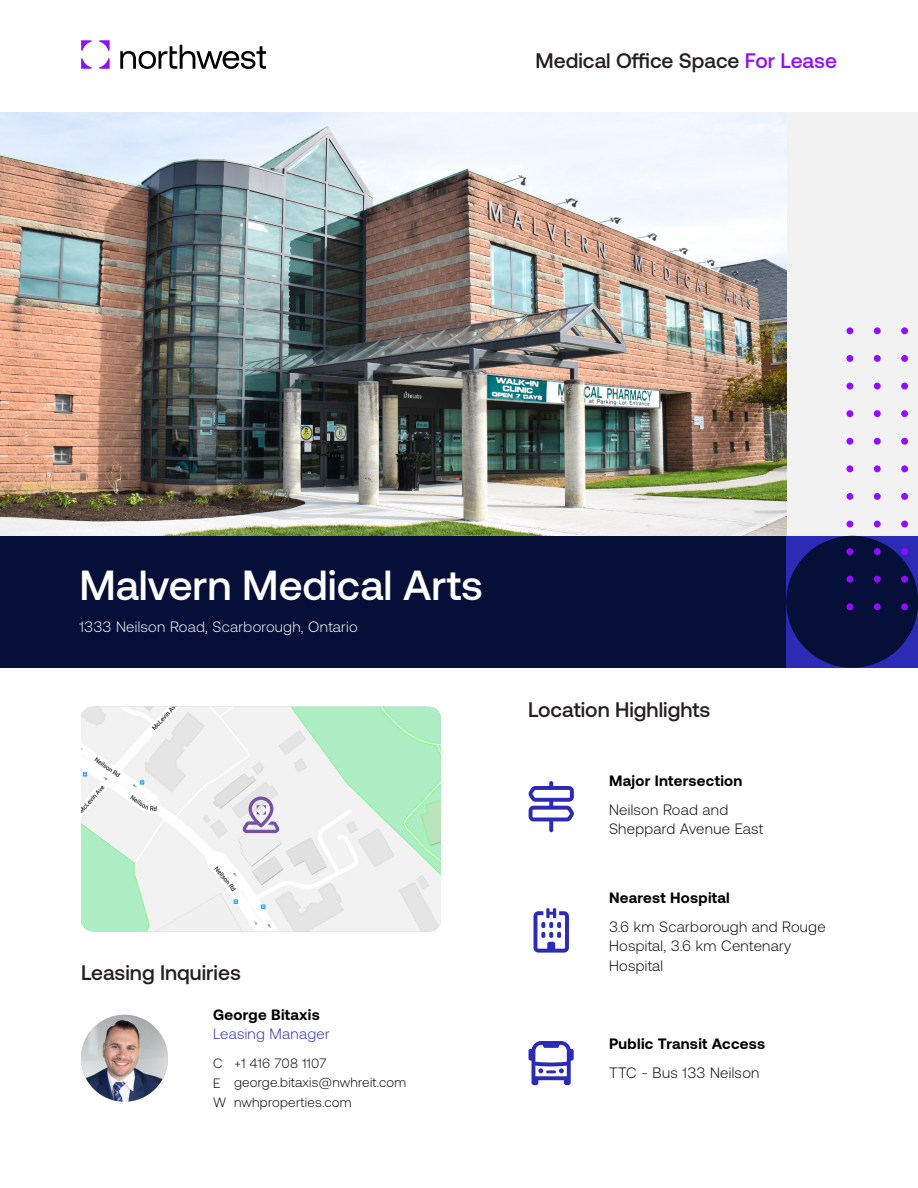
<style>
.page{position:relative;width:918px;height:1188px;background:#fff}
.page>*{position:absolute;margin:0;border:0;box-sizing:border-box;transform-origin:0 0}
.Body{font:500 42px "Aeonik";color:#fff}
.H2_-_Left{font:500 21px "Aeonik";color:#231f20}
.Body-2{font:300 15px/19.5px "Aeonik";letter-spacing:.02em;color:#000}
.H3_-_Spacing_After{font:700 15px "Aeonik";letter-spacing:.02em;color:#000}
.Body-3{font:300 15px "Aeonik";letter-spacing:.02em;color:#fff}
.t1{font:300 15px "Aeonik";letter-spacing:.02em;color:#2b2bb5}
.Body_-_Small_-_contact{font:300 13.5px/19.5px "Aeonik";letter-spacing:.02em;color:#000}
.s1{color:#910dff}
</style>
<div class="page">
<svg style="left:81px;top:40px;width:11px;height:11px"></svg>
<svg style="left:99px;top:40px;width:11px;height:11px"></svg>
<svg style="left:99px;top:58px;width:11px;height:11px"></svg>
<svg style="left:81px;top:58px;width:11px;height:11px"></svg>
<svg style="left:120px;top:45px;width:146px;height:24px"></svg>
<div style="left:0;top:536px;width:786px;height:132px;background:#050f38"></div>
<div style="left:786px;top:536px;width:132px;height:132px;background:#2b2bb5"></div>
<div style="left:786px;top:112px;width:132px;height:424px;background:#f2f2f2"></div>
<div style="left:786px;top:536px;width:132px;height:132px;background:#050f38;border-radius:50%"></div>
<div style="left:901px;top:327px;width:7px;height:7px;background:#910dff;border-radius:50%"></div>
<div style="left:874px;top:327px;width:7px;height:7px;background:#910dff;border-radius:50%"></div>
<div style="left:846px;top:327px;width:7px;height:7px;background:#910dff;border-radius:50%"></div>
<div style="left:901px;top:355px;width:7px;height:7px;background:#910dff;border-radius:50%"></div>
<div style="left:874px;top:355px;width:7px;height:7px;background:#910dff;border-radius:50%"></div>
<div style="left:846px;top:355px;width:7px;height:7px;background:#910dff;border-radius:50%"></div>
<div style="left:901px;top:383px;width:7px;height:6px;background:#910dff;border-radius:50%"></div>
<div style="left:874px;top:383px;width:7px;height:6px;background:#910dff;border-radius:50%"></div>
<div style="left:846px;top:383px;width:7px;height:6px;background:#910dff;border-radius:50%"></div>
<div style="left:901px;top:410px;width:7px;height:7px;background:#910dff;border-radius:50%"></div>
<div style="left:874px;top:410px;width:7px;height:7px;background:#910dff;border-radius:50%"></div>
<div style="left:846px;top:410px;width:7px;height:7px;background:#910dff;border-radius:50%"></div>
<div style="left:901px;top:438px;width:7px;height:7px;background:#910dff;border-radius:50%"></div>
<div style="left:874px;top:438px;width:7px;height:7px;background:#910dff;border-radius:50%"></div>
<div style="left:846px;top:438px;width:7px;height:7px;background:#910dff;border-radius:50%"></div>
<div style="left:901px;top:465px;width:7px;height:7px;background:#910dff;border-radius:50%"></div>
<div style="left:874px;top:465px;width:7px;height:7px;background:#910dff;border-radius:50%"></div>
<div style="left:846px;top:465px;width:7px;height:7px;background:#910dff;border-radius:50%"></div>
<div style="left:901px;top:493px;width:7px;height:7px;background:#910dff;border-radius:50%"></div>
<div style="left:874px;top:493px;width:7px;height:7px;background:#910dff;border-radius:50%"></div>
<div style="left:846px;top:493px;width:7px;height:7px;background:#910dff;border-radius:50%"></div>
<div style="left:901px;top:521px;width:7px;height:6px;background:#910dff;border-radius:50%"></div>
<div style="left:874px;top:521px;width:7px;height:6px;background:#910dff;border-radius:50%"></div>
<div style="left:846px;top:521px;width:7px;height:6px;background:#910dff;border-radius:50%"></div>
<div style="left:901px;top:548px;width:7px;height:7px;background:#910dff;border-radius:50%"></div>
<div style="left:874px;top:548px;width:7px;height:7px;background:#910dff;border-radius:50%"></div>
<div style="left:846px;top:548px;width:7px;height:7px;background:#910dff;border-radius:50%"></div>
<div style="left:901px;top:576px;width:7px;height:7px;background:#910dff;border-radius:50%"></div>
<div style="left:874px;top:576px;width:7px;height:7px;background:#910dff;border-radius:50%"></div>
<div style="left:846px;top:576px;width:7px;height:7px;background:#910dff;border-radius:50%"></div>
<div style="left:901px;top:603px;width:7px;height:7px;background:#910dff;border-radius:50%"></div>
<div style="left:874px;top:603px;width:7px;height:7px;background:#910dff;border-radius:50%"></div>
<div style="left:846px;top:603px;width:7px;height:7px;background:#910dff;border-radius:50%"></div>
<img style="left:0;top:112px;width:786px;height:424px">
<img style="left:81px;top:707px;width:360px;height:225px">
<svg style="left:243px;top:797px;width:36px;height:36px"></svg>
<svg style="left:529px;top:1041px;width:45px;height:44px"></svg>
<svg style="left:534px;top:908px;width:35px;height:45px"></svg>
<svg style="left:528px;top:781px;width:46px;height:51px"></svg>
<img style="left:81px;top:1015px;width:87px;height:87px;border-radius:43px">
<p class="H2_-_Left" style="left:536px;top:49px;width:303px">Medical Office Space <span class="s1">For Lease</span></p>
<p class="Body" style="left:80px;top:561px;width:405px">Malvern Medical Arts</p>
<p class="Body-3" style="left:80px;top:618px;width:280px">1333 Neilson Road, Scarborough, Ontario</p>
<p class="H2_-_Left" style="left:81px;top:961px;width:161px">Leasing Inquiries</p>
<h3 class="H3_-_Spacing_After" style="left:213px;top:1006px;width:108px">George Bitaxis</h3>
<h4 class="t1" style="left:213px;top:1026px;width:118px">Leasing Manager</h4>
<p class="Body_-_Small_-_contact" style="left:234px;top:1053px;width:174px">+1 416 708 1107 george.bitaxis@nwhreit.com nwhproperties.com</p>
<p class="Body_-_Small_-_contact" style="left:213px;top:1054px;width:15px">C<br>E<br>W</p>
<p class="H2_-_Left" style="left:528px;top:698px;width:184px">Location Highlights</p>
<p class="H3_-_Spacing_After" style="left:609px;top:772px;width:135px">Major Intersection</p>
<p class="Body-2" style="left:609px;top:800px;width:121px">Neilson Road and</p>
<p class="Body-2" style="left:609px;top:819px;width:156px">Sheppard Avenue East</p>
<p class="H3_-_Spacing_After" style="left:609px;top:889px;width:122px">Nearest Hospital</p>
<p class="Body-2" style="left:609px;top:917px;width:218px">3.6 km Scarborough and Rouge<br>Hospital, 3.6 km Centenary<br>Hospital</p>
<p class="H3_-_Spacing_After" style="left:609px;top:1035px;width:158px">Public Transit Access</p>
<p class="Body-2" style="left:609px;top:1063px;width:152px">TTC - Bus 133 Neilson</p>
</div>
